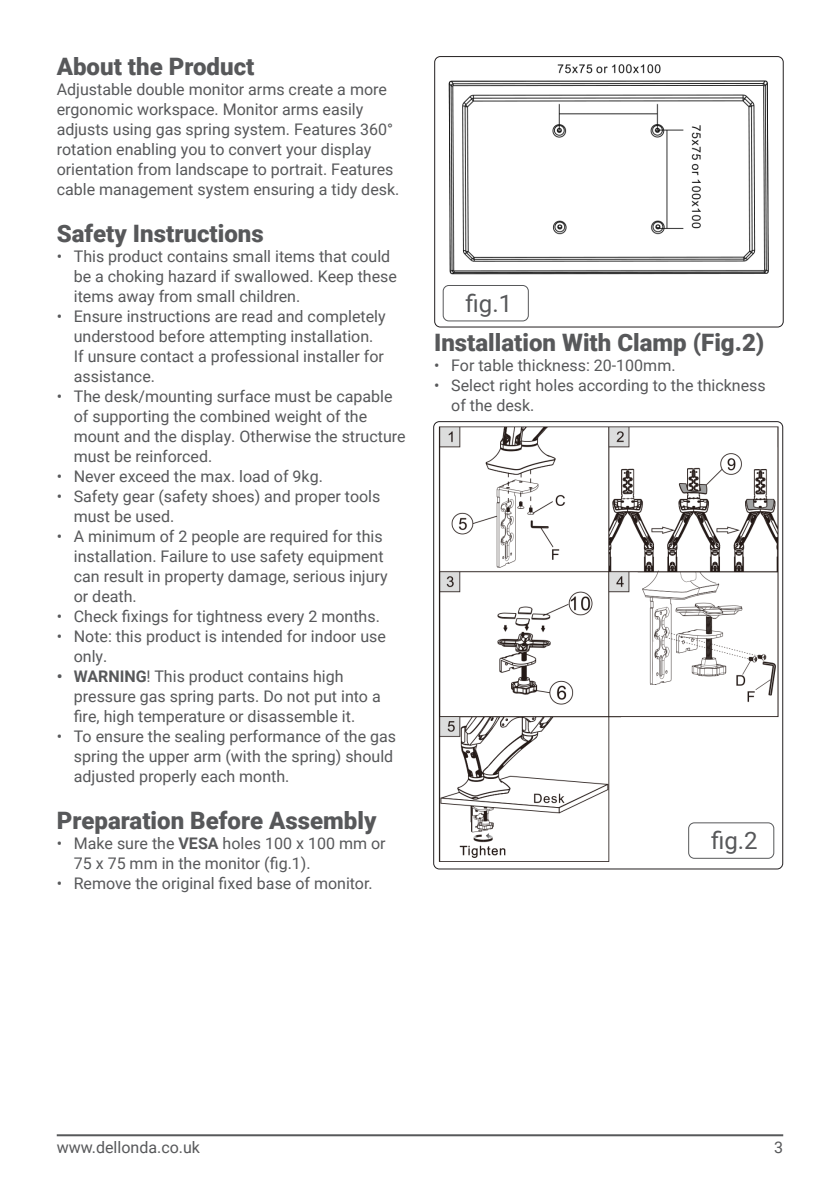
<style>
.page{position:relative;width:840px;height:1191px;background:#fff}
.page>*{position:absolute;margin:0;border:0;box-sizing:border-box;transform-origin:0 0}
.Section_Header{font:900 24px "Roboto";color:#57585a}
.t1{font:24px "Roboto";color:#57585a}
.Main_Copy__DO_NOT_MODIFY{font:16px/20px "Roboto";color:#57585a}
.s1{font-weight:700}
</style>
<div class="page">
<hr style="left:57px;top:1134px;width:725px;height:2px;background:#57585a">
<img style="left:434px;top:421px;width:348px;height:448px">
<div style="left:433px;top:421px;width:349px;height:448px;border:1px solid #231f20;border-radius:6px"></div>
<div style="left:687px;top:822px;width:86px;height:36px;border:1px solid #57585a;border-radius:6px"></div>
<img style="left:436px;top:58px;width:333px;height:217px">
<div style="left:434px;top:56px;width:349px;height:271px;border:1px solid #231f20;border-radius:6px"></div>
<div style="left:442px;top:285px;width:86px;height:36px;border:1px solid #57585a;border-radius:6px"></div>
<p class="Section_Header" style="left:57px;top:49px;width:199px">About the Product</p>
<p class="Main_Copy__DO_NOT_MODIFY" style="left:57px;top:78px;width:344px">Adjustable double monitor arms create a more ergonomic workspace. Monitor arms easily adjusts using gas spring system. Features 360° rotation enabling you to convert your display orientation from landscape to portrait. Features cable management system ensuring a tidy desk.</p>
<p class="Section_Header" style="left:57px;top:216px;width:208px">Safety Instructions</p>
<p class="Main_Copy__DO_NOT_MODIFY" style="left:74px;top:245px;width:324px;text-indent:-17px">• This product contains small items that could be a choking hazard if swallowed. Keep these items away from small children.</p>
<p class="Main_Copy__DO_NOT_MODIFY" style="left:74px;top:305px;width:313px;text-indent:-17px">• Ensure instructions are read and completely understood before attempting installation.<br>If unsure contact a professional installer for assistance.</p>
<p class="Main_Copy__DO_NOT_MODIFY" style="left:74px;top:385px;width:333px;text-indent:-17px">• The desk/mounting surface must be capable of supporting the combined weight of the mount and the display. Otherwise the structure must be reinforced.</p>
<p class="Main_Copy__DO_NOT_MODIFY" style="left:57px;top:465px;width:267px">• Never exceed the max. load of 9kg.</p>
<p class="Main_Copy__DO_NOT_MODIFY" style="left:74px;top:485px;width:308px;text-indent:-17px">• Safety gear (safety shoes) and proper tools must be used.</p>
<p class="Main_Copy__DO_NOT_MODIFY" style="left:74px;top:525px;width:315px;text-indent:-17px">• A minimum of 2 people are required for this installation. Failure to use safety equipment can result in property damage, serious injury or death.</p>
<p class="Main_Copy__DO_NOT_MODIFY" style="left:57px;top:605px;width:324px">• Check fixings for tightness every 2 months.</p>
<p class="Main_Copy__DO_NOT_MODIFY" style="left:74px;top:625px;width:313px;text-indent:-17px">• Note: this product is intended for indoor use only.</p>
<p class="Main_Copy__DO_NOT_MODIFY" style="left:74px;top:665px;width:308px;text-indent:-17px"><span class="s1">• WARNING</span>! This product contains high pressure gas spring parts. Do not put into a fire, high temperature or disassemble it.</p>
<p class="Main_Copy__DO_NOT_MODIFY" style="left:74px;top:725px;width:324px;text-indent:-17px">• To ensure the sealing performance of the gas spring the upper arm (with the spring) should adjusted properly each month.</p>
<p class="Section_Header" style="left:57px;top:803px;width:321px">Preparation Before Assembly</p>
<p class="Main_Copy__DO_NOT_MODIFY" style="left:74px;top:832px;width:313px;text-indent:-17px">• Make sure the <span class="s1">VESA</span> holes 100 x 100 mm or<br>75 x 75 mm in the monitor (fig.1).</p>
<p class="Main_Copy__DO_NOT_MODIFY" style="left:57px;top:872px;width:317px">• Remove the original fixed base of monitor.</p>
<p class="t1" style="left:465px;top:287px;width:48px">fig.1</p>
<p class="Section_Header" style="left:434px;top:326px;width:331px">Installation With Clamp (Fig.2)</p>
<p class="Main_Copy__DO_NOT_MODIFY" style="left:434px;top:355px;width:243px">• For table thickness: 20-100mm.</p>
<p class="Main_Copy__DO_NOT_MODIFY" style="left:451px;top:375px;width:316px;text-indent:-17px">• Select right holes according to the thickness of the desk.</p>
<p class="t1" style="left:710px;top:824px;width:48px">fig.2</p>
<p class="Main_Copy__DO_NOT_MODIFY" style="left:57px;top:1137px;width:145px">www.dellonda.co.uk</p>
<p class="Main_Copy__DO_NOT_MODIFY" style="left:773px;top:1137px;width:10px">3</p>
</div>
